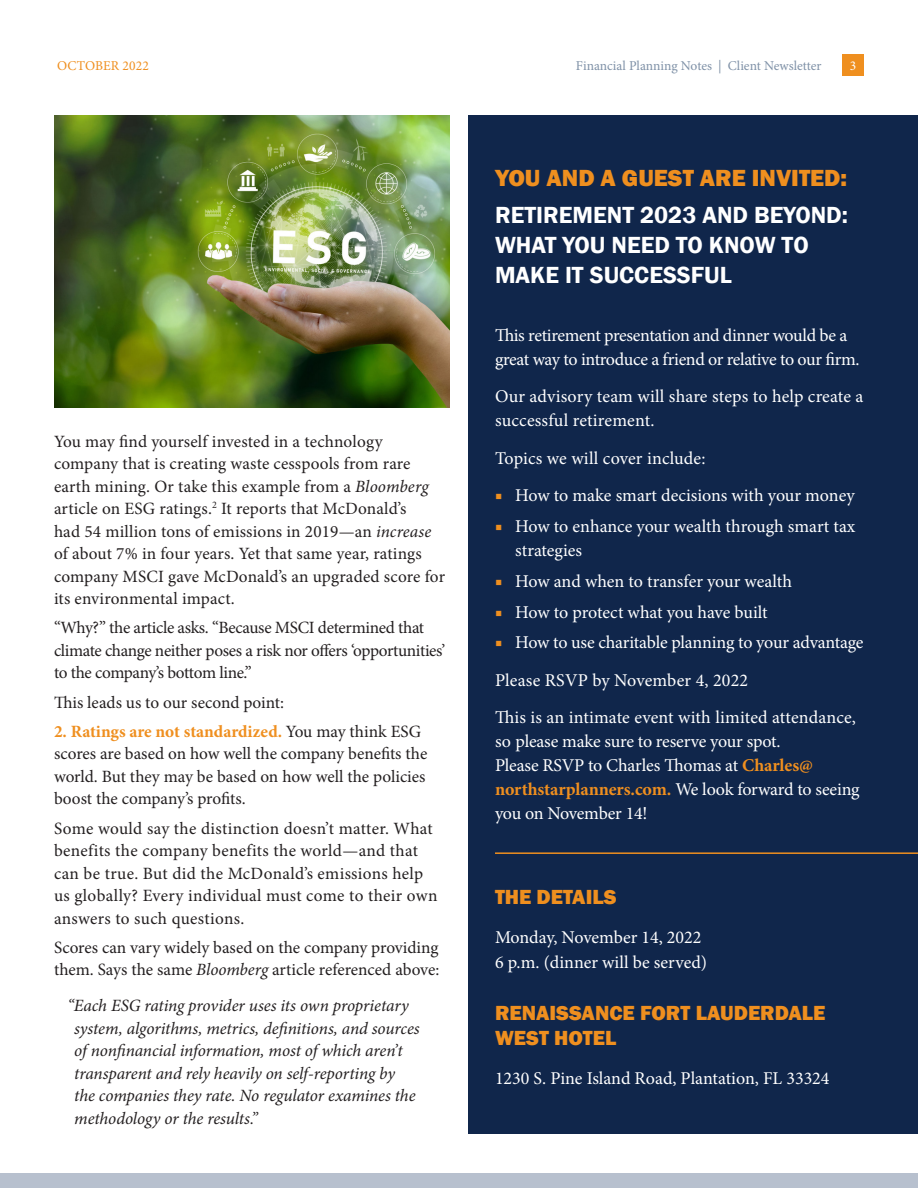
<style>
.page{position:relative;width:918px;height:1188px;background:#fff}
.page>*{position:absolute;margin:0;border:0;box-sizing:border-box;transform-origin:0 0}
.Body_Subhead_13_17{font:600 24px/30px "Franklin Gothic";color:#fff}
.Body_Subhead_13_17-2{font:800 24px "Franklin Gothic";color:#ef8f1f}
.t1{font:800 21px/25.2px "Franklin Gothic";color:#ef8f1f}
.t2{font:18px/24px "Minion Pro";letter-spacing:-.005em;color:#fff}
.t3{font:17.25px/22.5px "Minion Pro";letter-spacing:.005em;color:#231f20}
.t4{font:italic 17.25px/22.5px "Minion Pro";letter-spacing:-.01em;color:#231f20}
.t5{font:17.25px/22.5px "Minion Pro";letter-spacing:-.025em;color:#231f20}
.t6{font:13.5px "Minion Pro";color:#7f91a7}
.t7{font:13.5px "Minion Pro";letter-spacing:.01em;color:#ef8f1f}
.t8{font:13.5px "Minion Pro";color:#fff}
.s1{font-style:italic}
.s2{font-weight:700;color:#ef8f1f}
.s3{color:#ef8f1f}
</style>
<div class="page">
<div style="left:842px;top:54px;width:22px;height:22px;background:#ef8f1f"></div>
<div style="left:0;top:1173px;width:918px;height:15px;background:#b7c0ce"></div>
<img style="left:54px;top:116px;width:396px;height:291px">
<div style="left:468px;top:116px;width:450px;height:1018px;background:#10264b"></div>
<hr style="left:495px;top:852px;width:423px;height:2px;background:#ef8f1f">
<p class="t7" style="left:57px;top:56px;width:93px">OCTOBER 2022</p>
<p class="t6" style="left:576px;top:56px;width:247px">Financial Planning Notes | Client Newsletter</p>
<p class="t8" style="left:850px;top:56px;width:8px">3</p>
<p class="t3" style="left:54px;top:430px;width:393px">You may find yourself invested in a technology company that is creating waste cesspools from rare earth mining. Or take this example from a <span class="s1">Bloomberg </span>article on ESG ratings.<sup>2</sup> It reports that McDonald’s<br>had 54 million tons of emissions in 2019—an <span class="s1">increase </span>of about 7% in four years. Yet that same year, ratings company MSCI gave McDonald’s an upgraded score for its environmental impact.</p>
<p class="t5" style="left:54px;top:617px;width:393px">“Why?” the article asks. “Because MSCI determined that climate change neither poses a risk nor offers ‘opportunities’ to the company’s bottom line.”</p>
<p class="t3" style="left:54px;top:691px;width:232px">This leads us to our second point:</p>
<p class="t3" style="left:54px;top:720px;width:375px"><span class="s2">2. Ratings are not standardized.</span> You may think ESG scores are based on how well the company benefits the world. But they may be based on how well the policies boost the company’s profits.</p>
<p class="t3" style="left:54px;top:817px;width:385px">Some would say the distinction doesn’t matter. What benefits the company benefits the world—and that can be true. But did the McDonald’s emissions help us globally? Every individual must come to their own answers to such questions.</p>
<p class="t3" style="left:54px;top:936px;width:387px">Scores can vary widely based on the company providing them. Says the same <span class="s1">Bloomberg</span> article referenced above:</p>
<p class="t4" style="left:74px;top:995px;width:347px;text-indent:-7px">“Each ESG rating provider uses its own proprietary system, algorithms, metrics, definitions, and sources of nonfinancial information, most of which aren’t transparent and rely heavily on self-reporting by the companies they rate. No regulator examines the methodology or the results.”</p>
<p class="Body_Subhead_13_17-2" style="left:495px;top:163px;width:354px">YOU AND A GUEST ARE INVITED:</p>
<p class="Body_Subhead_13_17" style="left:495px;top:200px;width:354px">RETIREMENT 2023 AND BEYOND:<br>WHAT YOU NEED TO KNOW TO<br>MAKE IT SUCCESSFUL</p>
<p class="t2" style="left:495px;top:323px;width:366px">This retirement presentation and dinner would be a great way to introduce a friend or relative to our firm.</p>
<p class="t2" style="left:495px;top:385px;width:370px">Our advisory team will share steps to help create a successful retirement.</p>
<p class="t2" style="left:495px;top:446px;width:212px">Topics we will cover include:</p>
<p class="t2" style="left:495px;top:484px;width:361px"><span class="s3">■</span> How to make smart decisions with your money</p>
<p class="t2" style="left:515px;top:514px;width:342px;text-indent:-20px"><span class="s3">■</span> How to enhance your wealth through smart tax strategies</p>
<p class="t2" style="left:495px;top:569px;width:299px"><span class="s3">■</span> How and when to transfer your wealth</p>
<p class="t2" style="left:495px;top:600px;width:274px"><span class="s3">■</span> How to protect what you have built</p>
<p class="t2" style="left:495px;top:631px;width:370px"><span class="s3">■</span> How to use charitable planning to your advantage</p>
<p class="t2" style="left:495px;top:668px;width:255px">Please RSVP by November 4, 2022</p>
<p class="t2" style="left:495px;top:706px;width:366px">This is an intimate event with limited attendance, so please make sure to reserve your spot.<br>Please RSVP to Charles Thomas at <span class="s2">Charles@ northstarplanners.com.</span> We look forward to seeing you on November 14!</p>
<p class="t1" style="left:495px;top:884px;width:123px">THE DETAILS</p>
<p class="t2" style="left:495px;top:924px;width:214px;line-height:25.5px">Monday, November 14, 2022<br>6 p.m. (dinner will be served)</p>
<p class="t1" style="left:495px;top:1001px;width:332px">RENAISSANCE FORT LAUDERDALE<br>WEST HOTEL</p>
<p class="t2" style="left:495px;top:1067px;width:336px">1230 S. Pine Island Road, Plantation, FL 33324</p>
</div>
